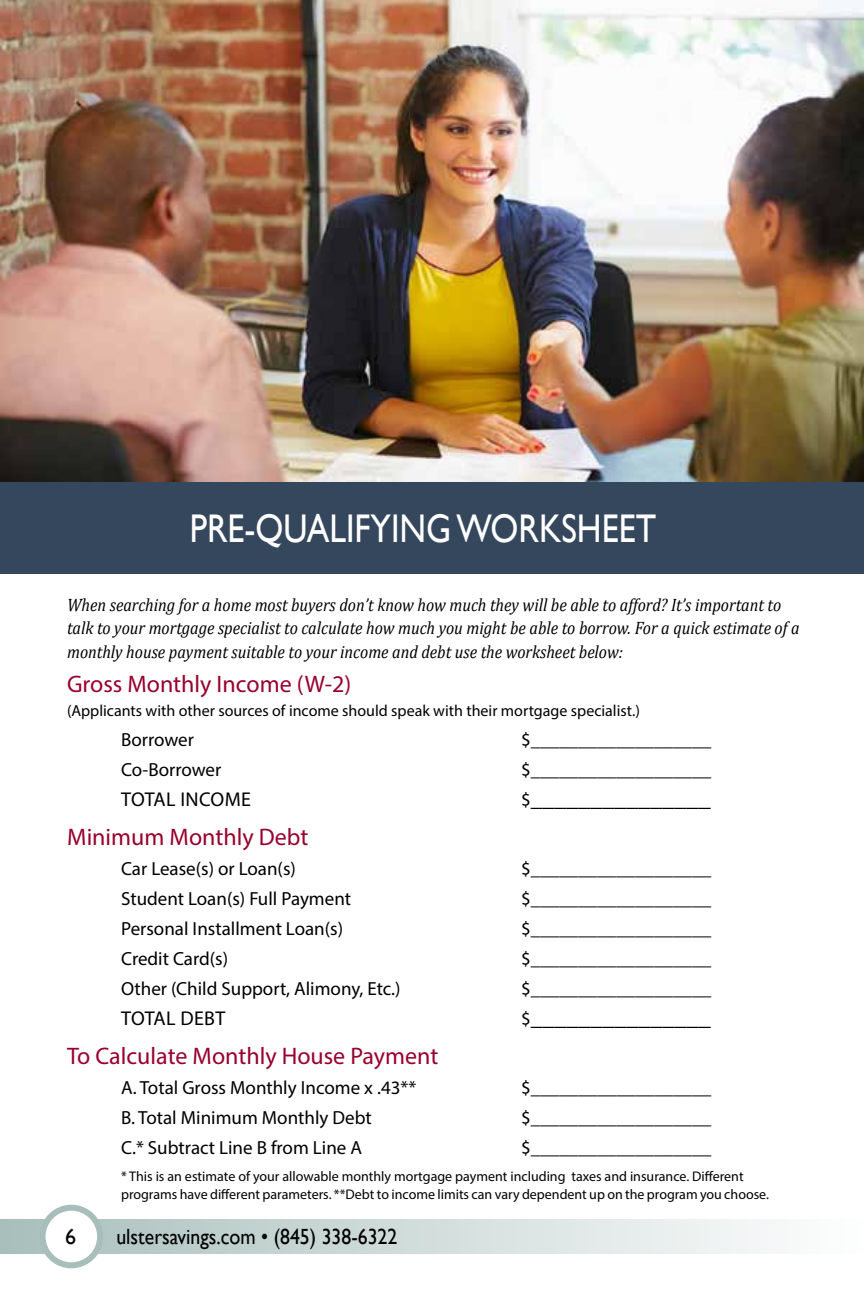
<style>
.page{position:relative;width:864px;height:1296px;background:#fff}
.page>*{position:absolute;margin:0;border:0;box-sizing:border-box;transform-origin:0 0}
.t1{font:40px "Gill Sans";color:#fff;scale:.85 1}
.t2{font:24px "Myriad Pro";color:#98002e}
.t3{font:24px "Myriad Pro";color:#000}
.t4{font:22px "Gill Sans";color:#000;scale:.9 1}
.t5{font:22px "Gill Sans";color:#000}
.t6{font:20px "Myriad Pro";letter-spacing:.015em;color:#000}
.t7{font:19px "Myriad Pro";color:#000}
.t8{font:italic 18px/24px "Cambria";color:#000;scale:.9 1}
.t9{font:16px "Myriad Pro";color:#000}
.t10{font:14px/18px "Myriad Pro";color:#000}
.s1{font-size:19px}
</style>
<div class="page">
<div style="left:0;top:1219px;width:864px;height:35px;background:linear-gradient(to right,#a8bfbb,#fefefe)"></div>
<div style="left:43px;top:1208px;width:57px;height:57px;background:#fff;border-radius:50%"></div>
<div style="left:40px;top:1205px;width:63px;height:63px;border:6px solid #a7beba;border-radius:50%"></div>
<img style="left:0;top:0;width:864px;height:482px">
<div style="left:0;top:482px;width:864px;height:92px;background:#34475c"></div>
<h1 class="t1" style="left:190px;top:505px;width:550px">PRE-QUALIFYING WORKSHEET</h1>
<p class="t8" style="left:67px;top:592px;width:815px">When searching for a home most buyers don’t know how much they will be able to afford? It’s important to talk to your mortgage specialist to calculate how much you might be able to borrow. For a quick estimate of a monthly house payment suitable to your income and debt use the worksheet below:</p>
<p class="t2" style="left:67px;top:669px;width:286px">Gross Monthly Income (W-2)</p>
<p class="t9" style="left:67px;top:701px;width:574px">(Applicants with other sources of income should speak with their mortgage specialist.)</p>
<p class="t7" style="left:121px;top:728px;width:74px">Borrower</p>
<p class="t7" style="left:521px;top:728px;width:192px">$___________________</p>
<p class="t7" style="left:121px;top:758px;width:102px">Co-Borrower</p>
<p class="t7" style="left:521px;top:758px;width:192px">$___________________</p>
<p class="t6" style="left:121px;top:787px;width:131px">TOTAL INCOME</p>
<p class="t3" style="left:521px;top:783px;width:191px"><span class="s1">$</span>_______________</p>
<p class="t2" style="left:67px;top:822px;width:243px">Minimum Monthly Debt</p>
<p class="t7" style="left:121px;top:857px;width:176px">Car Lease(s) or Loan(s)</p>
<p class="t7" style="left:521px;top:857px;width:192px">$___________________</p>
<p class="t7" style="left:121px;top:887px;width:232px">Student Loan(s) Full Payment</p>
<p class="t7" style="left:521px;top:887px;width:192px">$___________________</p>
<p class="t7" style="left:121px;top:917px;width:224px">Personal Installment Loan(s)</p>
<p class="t7" style="left:521px;top:917px;width:192px">$___________________</p>
<p class="t7" style="left:121px;top:947px;width:109px">Credit Card(s)</p>
<p class="t7" style="left:521px;top:947px;width:192px">$___________________</p>
<p class="t7" style="left:121px;top:977px;width:281px">Other (Child Support, Alimony, Etc.)</p>
<p class="t7" style="left:521px;top:977px;width:192px">$___________________</p>
<p class="t6" style="left:121px;top:1006px;width:105px">TOTAL DEBT</p>
<p class="t3" style="left:521px;top:1002px;width:191px"><span class="s1">$</span>_______________</p>
<p class="t2" style="left:67px;top:1041px;width:373px">To Calculate Monthly House Payment</p>
<p class="t7" style="left:121px;top:1076px;width:297px">A. Total Gross Monthly Income x .43**</p>
<p class="t7" style="left:521px;top:1076px;width:192px">$___________________</p>
<p class="t7" style="left:121px;top:1106px;width:252px">B. Total Minimum Monthly Debt</p>
<p class="t7" style="left:521px;top:1106px;width:192px">$___________________</p>
<p class="t7" style="left:121px;top:1136px;width:242px">C.* Subtract Line B from Line A</p>
<p class="t7" style="left:521px;top:1136px;width:192px">$___________________</p>
<p class="t10" style="left:121px;top:1167px;width:649px">* This is an estimate of your allowable monthly mortgage payment including taxes and insurance. Different programs have different parameters. **Debt to income limits can vary dependent up on the program you choose.</p>
<p class="t5" style="left:65px;top:1224px;width:12px">6</p>
<p class="t4" style="left:116px;top:1224px;width:314px">ulstersavings.com • (845) 338-6322</p>
</div>
